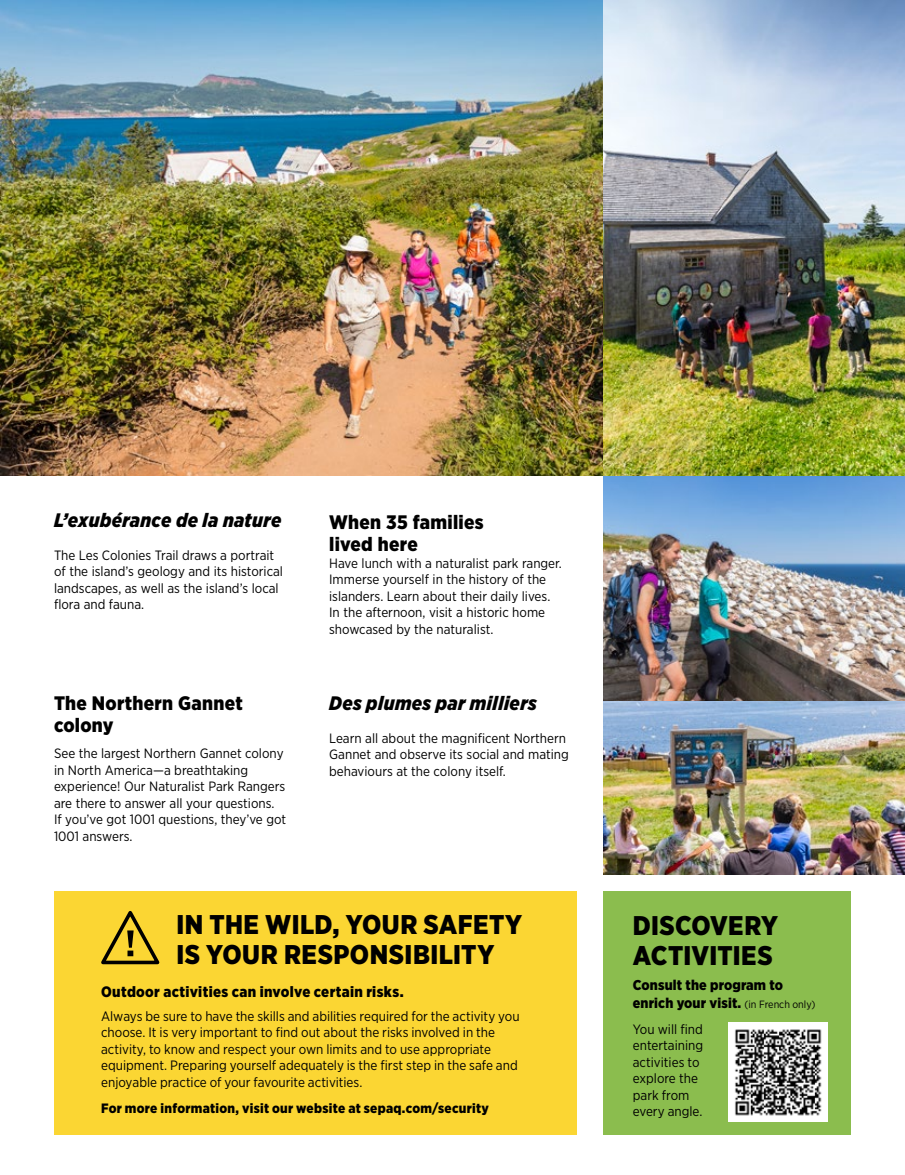
<style>
.page{position:relative;width:905px;height:1175px;background:#fff}
.page>*{position:absolute;margin:0;border:0;box-sizing:border-box;transform-origin:0 0}
.t1{font:900 27.15px/30.2px "Gotham Narrow";letter-spacing:.02em;color:#000}
.t2{font:900 27px/30px "Gotham Narrow";letter-spacing:.01em;color:#000}
.t3{font:900 19.5px/22.5px "Gotham Narrow";letter-spacing:.015em;color:#000}
.t4{font:italic 900 19.5px "Gotham Narrow";letter-spacing:.015em;color:#000}
.t5{font:900 15px "Gotham Narrow";letter-spacing:.02em;color:#000}
.t6{font:900 14.25px/18px "Gotham Narrow";letter-spacing:.01em;color:#000}
.t7{font:13.5px/16.5px "Gotham Narrow";color:#000}
.t8{font:900 13.5px "Gotham Narrow";letter-spacing:.02em;color:#000}
.s1{font-weight:400;font-size:10.5px}
</style>
<div class="page">
<div style="left:54px;top:891px;width:522px;height:243px;background:#fbd633"></div>
<svg style="left:101px;top:911px;width:59px;height:54px"></svg>
<div style="left:603px;top:891px;width:247px;height:243px;background:#8bbd4e"></div>
<img style="left:728px;top:1022px;width:99px;height:99px">
<img style="left:603px;top:0;width:301px;height:874px">
<img style="left:0;top:0;width:738px;height:475px">
<h3 class="t4" style="left:54px;top:507px;width:229px">L’exubérance de la nature</h3>
<p class="t7" style="left:54px;top:546px;width:230px">The Les Colonies Trail draws a portrait of the island’s geology and its historical landscapes, as well as the island’s local flora and fauna.</p>
<h3 class="t3" style="left:54px;top:691px;width:190px">The Northern Gannet colony</h3>
<p class="t7" style="left:54px;top:745px;width:234px">See the largest Northern Gannet colony in North America—a breathtaking experience! Our Naturalist Park Rangers are there to answer all your questions.<br>If you’ve got 1001 questions, they’ve got 1001 answers.</p>
<h3 class="t3" style="left:329px;top:510px;width:156px">When 35 families lived here</h3>
<p class="t7" style="left:329px;top:554px;width:234px">Have lunch with a naturalist park ranger.<br>Immerse yourself in the history of the islanders. Learn about their daily lives.<br>In the afternoon, visit a historic home showcased by the naturalist.</p>
<h3 class="t4" style="left:329px;top:690px;width:209px">Des plumes par milliers</h3>
<p class="t7" style="left:329px;top:729px;width:241px">Learn all about the magnificent Northern<br>Gannet and observe its social and mating behaviours at the colony itself.</p>
<h1 class="t1" style="left:176px;top:909px;width:347px">IN THE WILD, YOUR SAFETY<br>IS YOUR RESPONSIBILITY</h1>
<p class="t5" style="left:101px;top:982px;width:304px">Outdoor activities can involve certain risks.</p>
<p class="t7" style="left:101px;top:1007px;width:420px">Always be sure to have the skills and abilities required for the activity you choose. It is very important to find out about the risks involved in the activity, to know and respect your own limits and to use appropriate equipment. Preparing yourself adequately is the first step in the safe and enjoyable practice of your favourite activities.</p>
<p class="t8" style="left:101px;top:1099px;width:389px">For more information, visit our website at sepaq.com/security</p>
<h2 class="t2" style="left:633px;top:909px;width:147px">DISCOVERY<br>ACTIVITIES</h2>
<p class="t6" style="left:633px;top:976px;width:184px">Consult the program to enrich your visit. <span class="s1">(in French only)</span></p>
<p class="t7" style="left:633px;top:1020px;width:72px">You will find entertaining activities to explore the park from every angle.</p>
</div>
